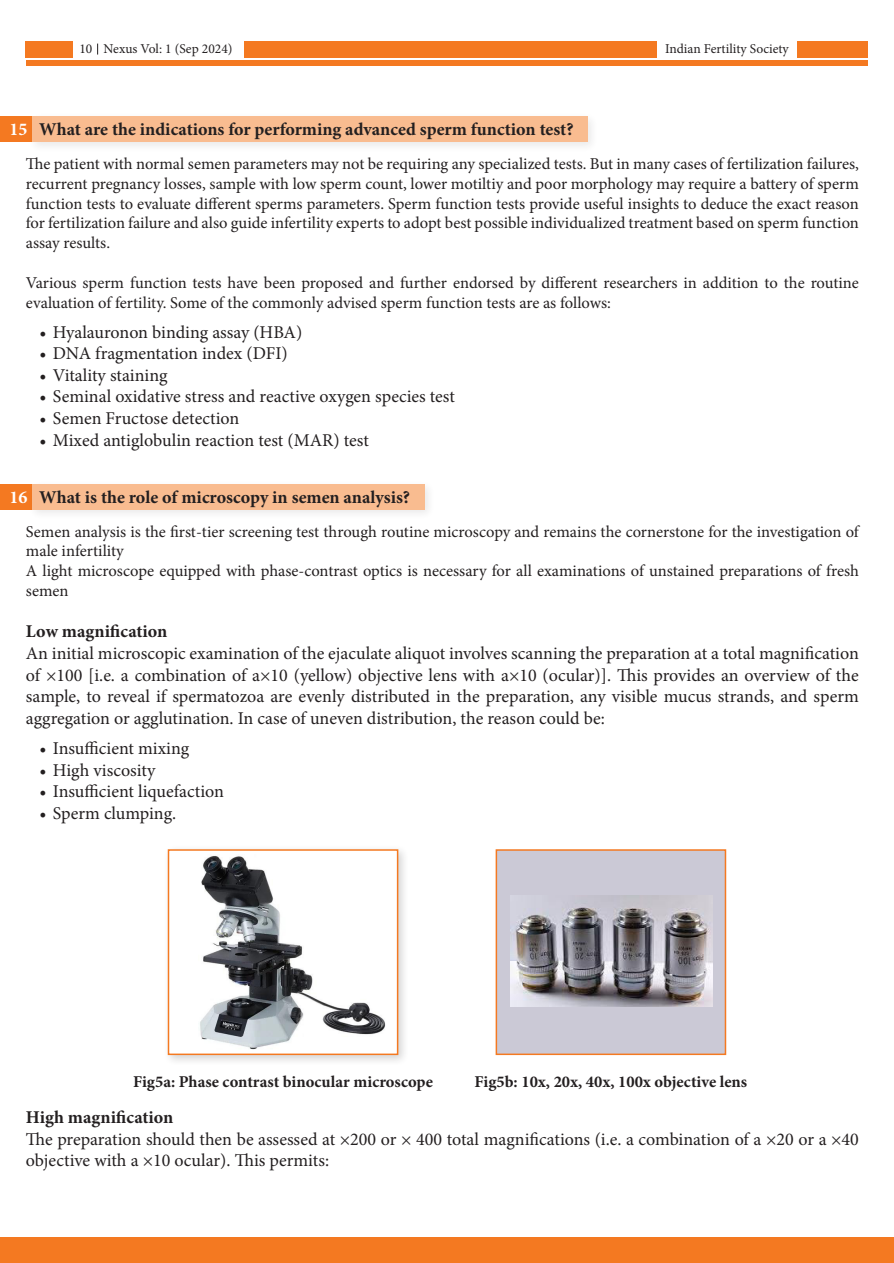
<style>
.page{position:relative;width:894px;height:1263px;background:#fff}
.page>*{position:absolute;margin:0;border:0;box-sizing:border-box;transform-origin:0 0}
.t1{font:18px/21.6px "Minion Pro";color:#231f20;text-align:justify}
.t2{font:700 18px "Minion Pro";color:#231f20}
.t3{font:700 18px "Minion Pro";color:#fff}
.t4{font:16.5px/19.8px "Minion Pro";color:#231f20}
.t5{font:700 16.5px "Minion Pro";color:#231f20}
.t6{font:13.5px "Minion Pro";color:#231f20}
</style>
<div class="page">
<div style="left:26px;top:41px;width:841px;height:16px;background:#f47921"></div>
<div style="left:26px;top:61px;width:841px;height:5px;background:#f47921"></div>
<div style="left:73px;top:32px;width:170px;height:27px;background:#fff"></div>
<div style="left:656px;top:40px;width:140px;height:19px;background:#fff"></div>
<div style="left:0;top:1237px;width:893px;height:26px;background:#f47921"></div>
<div style="left:0;top:116px;width:32px;height:26px;background:#f47921"></div>
<div style="left:0;top:484px;width:32px;height:26px;background:#f47921"></div>
<div style="left:27px;top:111px;width:572px;height:42px;background:#231f20;opacity:.2"></div>
<div style="left:32px;top:116px;width:555px;height:26px;background:#f9bc90"></div>
<div style="left:27px;top:479px;width:409px;height:42px;background:#fbfbfb"></div>
<div style="left:32px;top:484px;width:392px;height:26px;background:#f9bc90"></div>
<div style="left:163px;top:844px;width:246px;height:222px;background:#231f20;opacity:.2"></div>
<div style="left:168px;top:850px;width:229px;height:204px;background:#fff"></div>
<img style="left:200px;top:856px;width:186px;height:194px">
<div style="left:168px;top:849px;width:230px;height:206px;border:2px solid #f47921"></div>
<div style="left:496px;top:850px;width:229px;height:204px;background:#cbc9d6"></div>
<img style="left:510px;top:895px;width:202px;height:111px">
<div style="left:495px;top:849px;width:231px;height:206px;border:2px solid #f47921"></div>
<p class="t6" style="left:79px;top:40px;width:14px">10</p>
<p class="t6" style="left:104px;top:40px;width:130px">Nexus Vol: 1 (Sep 2024)</p>
<p class="t6" style="left:664px;top:40px;width:125px">Indian Fertility Society</p>
<p class="t3" style="left:9px;top:116px;width:19px">15</p>
<p class="t2" style="left:39px;top:116px;width:535px">What are the indications for performing advanced sperm function test?</p>
<p class="t4" style="left:26px;top:154px;width:834px;text-align:justify">The patient with normal semen parameters may not be requiring any specialized tests. But in many cases of fertilization failures, recurrent pregnancy losses, sample with low sperm count, lower motiltiy and poor morphology may require a battery of sperm function tests to evaluate different sperms parameters. Sperm function tests provide useful insights to deduce the exact reason for fertilization failure and also guide infertility experts to adopt best possible individualized treatment based on sperm function assay results.</p>
<p class="t4" style="left:26px;top:273px;width:834px">Various sperm function tests have been proposed and further endorsed by different researchers in addition to the routine evaluation of fertility. Some of the commonly advised sperm function tests are as follows:</p>
<p class="t1" style="left:39px;top:321px;width:264px">• Hyalauronon binding assay (HBA)</p>
<p class="t1" style="left:39px;top:343px;width:250px">• DNA fragmentation index (DFI)</p>
<p class="t1" style="left:39px;top:364px;width:130px">• Vitality staining</p>
<p class="t1" style="left:39px;top:386px;width:417px">• Seminal oxidative stress and reactive oxygen species test</p>
<p class="t1" style="left:39px;top:407px;width:201px">• Semen Fructose detection</p>
<p class="t1" style="left:39px;top:429px;width:331px">• Mixed antiglobulin reaction test (MAR) test</p>
<p class="t3" style="left:9px;top:484px;width:19px">16</p>
<p class="t2" style="left:39px;top:484px;width:372px">What is the role of microscopy in semen analysis?</p>
<p class="t4" style="left:26px;top:521px;width:834px">Semen analysis is the first-tier screening test through routine microscopy and remains the cornerstone for the investigation of male infertility</p>
<p class="t4" style="left:26px;top:561px;width:834px">A light microscope equipped with phase-contrast optics is necessary for all examinations of unstained preparations of fresh semen</p>
<p class="t2" style="left:26px;top:619px;width:143px">Low magnification</p>
<p class="t1" style="left:26px;top:642px;width:834px">An initial microscopic examination of the ejaculate aliquot involves scanning the preparation at a total magnification of ×100 [i.e. a combination of a×10 (yellow) objective lens with a×10 (ocular)]. This provides an overview of the sample, to reveal if spermatozoa are evenly distributed in the preparation, any visible mucus strands, and sperm aggregation or agglutination. In case of uneven distribution, the reason could be:</p>
<p class="t1" style="left:39px;top:737px;width:151px">• Insufficient mixing</p>
<p class="t1" style="left:39px;top:759px;width:117px">• High viscosity</p>
<p class="t1" style="left:39px;top:780px;width:186px">• Insufficient liquefaction</p>
<p class="t1" style="left:39px;top:802px;width:138px">• Sperm clumping.</p>
<p class="t5" style="left:133px;top:1070px;width:301px">Fig5a: Phase contrast binocular microscope</p>
<p class="t5" style="left:474px;top:1070px;width:274px">Fig5b: 10x, 20x, 40x, 100x objective lens</p>
<p class="t2" style="left:26px;top:1104px;width:149px">High magnification</p>
<p class="t1" style="left:26px;top:1128px;width:834px">The preparation should then be assessed at ×200 or × 400 total magnifications (i.e. a combination of a ×20 or a ×40 objective with a ×10 ocular). This permits:</p>
</div>
